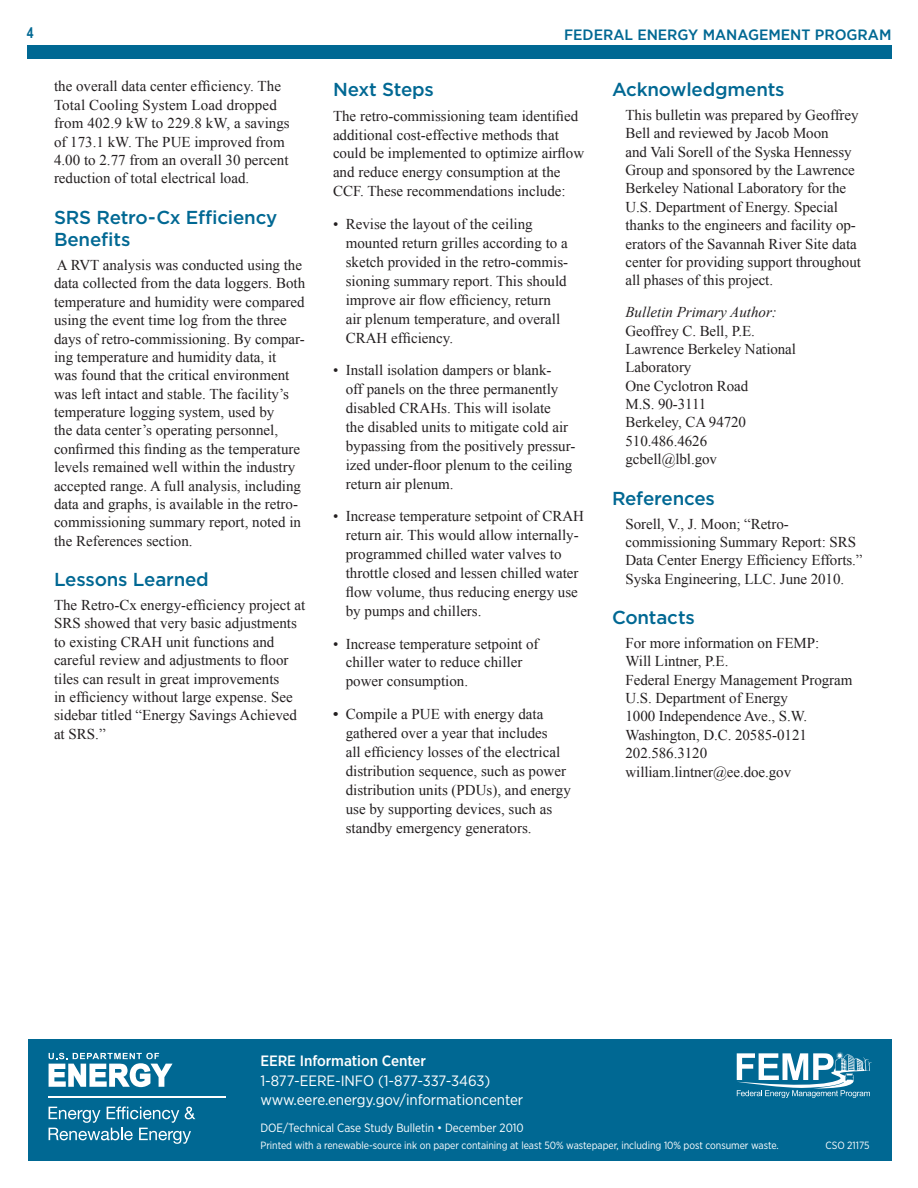
<style>
.page{position:relative;width:918px;height:1188px;background:#fff}
.page>*{position:absolute;margin:0;border:0;box-sizing:border-box;transform-origin:0 0}
.Subhead_1{font:500 18.75px/22.5px "Gotham";letter-spacing:-.01em;color:#006893}
.body_text{font:15px/18.3px "Times New Roman";color:#231f20}
.contact_names{font:15px/18.3px "Times New Roman";letter-spacing:-.005em;color:#231f20}
.body_text_bullets{font:15px/18.9px "Times New Roman";color:#231f20}
.body_text_bullets_la{font:15px/18.9px "Times New Roman";color:#231f20}
.H-attribution{font:15px "Gotham Narrow";letter-spacing:-.005em;color:#fff}
.program_name_page_2{font:500 15px "Gotham Narrow";color:#006893;scale:1.1 1}
.H-attribution-2{font:500 15px "Gotham Narrow";letter-spacing:-.005em;color:#fff}
.page_number{font:700 15px "Arial Narrow";color:#006893}
.H-printed_______ink{font:12px "Gotham Narrow";letter-spacing:-.005em;color:#fff}
.H-printed_______ink-2{font:10.5px "Gotham Narrow";letter-spacing:-.005em;color:#fff}
.s1{font-weight:700}
.s2{font-style:italic}
</style>
<div class="page">
<div style="left:27px;top:46px;width:864px;height:13px;background:#006893"></div>
<div style="left:28px;top:1039px;width:864px;height:122px;background:#006893"></div>
<svg style="left:736px;top:1052px;width:136px;height:46px"></svg>
<svg style="left:49px;top:1053px;width:124px;height:34px"></svg>
<hr style="left:49px;top:1096px;width:177px;height:1px;background:#fff">
<svg style="left:49px;top:1107px;width:146px;height:37px"></svg>
<p class="page_number" style="left:27px;top:22px;width:8px">4</p>
<p class="body_text" style="left:54px;top:77px;width:237px">the overall data center efficiency. The Total Cooling System Load dropped from 402.9 kW to 229.8 kW, a savings of 173.1 kW. The PUE improved from 4.00 to 2.77 from an overall 30 percent reduction of total electrical load.</p>
<p class="Subhead_1" style="left:54px;top:205px;width:225px">SRS Retro-Cx Efficiency<br>Benefits</p>
<p class="body_text" style="left:54px;top:256px;width:253px">A RVT analysis was conducted using the data collected from the data loggers. Both temperature and humidity were compared using the event time log from the three days of retro-commissioning. By compar&shy;ing temperature and humidity data, it<br>was found that the critical environment was left intact and stable. The facility’s temperature logging system, used by<br>the data center’s operating personnel, confirmed this finding as the temperature levels remained well within the industry accepted range. A full analysis, including data and graphs, is available in the retro&shy;commissioning summary report, noted in the References section.</p>
<p class="Subhead_1" style="left:54px;top:568px;width:156px">Lessons Learned</p>
<p class="body_text" style="left:54px;top:596px;width:253px">The Retro-Cx energy-efficiency project at SRS showed that very basic adjustments to existing CRAH unit functions and careful review and adjustments to floor tiles can result in great improvements<br>in efficiency without large expense. See sidebar titled “Energy Savings Achieved at SRS.”</p>
<p class="program_name_page_2" style="left:564px;top:25px;width:299px">FEDERAL ENERGY MANAGEMENT PROGRAM</p>
<p class="Subhead_1" style="left:333px;top:78px;width:102px">Next Steps</p>
<p class="body_text" style="left:333px;top:106px;width:253px;line-height:18.9px">The retro-commissioning team identified additional cost-effective methods that could be implemented to optimize airflow and reduce energy consumption at the CCF. These recommendations include:</p>
<p class="body_text_bullets" style="left:346px;top:214px;width:224px;text-indent:-13px">• Revise the layout of the ceiling mounted return grilles according to a sketch provided in the retro-commis&shy;sioning summary report. This should improve air flow efficiency, return air plenum temperature, and overall CRAH efficiency.</p>
<p class="body_text_bullets" style="left:346px;top:360px;width:231px;text-indent:-13px">• Install isolation dampers or blank-<br>off panels on the three permanently disabled CRAHs. This will isolate<br>the disabled units to mitigate cold air bypassing from the positively pressur&shy;ized under-floor plenum to the ceiling return air plenum.</p>
<p class="body_text_bullets" style="left:346px;top:507px;width:240px;text-indent:-13px">• Increase temperature setpoint of CRAH return air. This would allow internally&shy;programmed chilled water valves to throttle closed and lessen chilled water flow volume, thus reducing energy use by pumps and chillers.</p>
<p class="body_text_bullets" style="left:346px;top:634px;width:194px;text-indent:-13px">• Increase temperature setpoint of chiller water to reduce chiller power consumption.</p>
<p class="body_text_bullets_la" style="left:346px;top:704px;width:227px;text-indent:-13px"><span class="s1">•</span> Compile a PUE with energy data gathered over a year that includes<br>all efficiency losses of the electrical distribution sequence, such as power distribution units (PDUs), and energy use by supporting devices, such as standby emergency generators.</p>
<p class="Subhead_1" style="left:612px;top:78px;width:174px">Acknowledgments</p>
<p class="contact_names" style="left:626px;top:106px;width:237px">This bulletin was prepared by Geoffrey Bell and reviewed by Jacob Moon<br>and Vali Sorell of the Syska Hennessy Group and sponsored by the Lawrence Berkeley National Laboratory for the U.S. Department of Energy. Special thanks to the engineers and facility op&shy;erators of the Savannah River Site data center for providing support throughout all phases of this project.</p>
<p class="contact_names" style="left:626px;top:303px;width:172px"><span class="s2">Bulletin Primary Author:<br></span>Geoffrey C. Bell, P.E.<br>Lawrence Berkeley National<br>Laboratory<br>One Cyclotron Road<br>M.S. 90-3111<br>Berkeley, CA 94720<br>510.486.4626 gcbell@lbl.gov</p>
<p class="Subhead_1" style="left:612px;top:486px;width:104px">References</p>
<p class="contact_names" style="left:626px;top:514px;width:239px">Sorell, V., J. Moon; “Retro&shy;commissioning Summary Report: SRS Data Center Energy Efficiency Efforts.” Syska Engineering, LLC. June 2010.</p>
<p class="Subhead_1" style="left:612px;top:606px;width:85px">Contacts</p>
<p class="contact_names" style="left:626px;top:634px;width:228px">For more information on FEMP:<br>Will Lintner, P.E.<br>Federal Energy Management Program<br>U.S. Department of Energy<br>1000 Independence Ave., S.W.<br>Washington, D.C. 20585-0121<br>202.586.3120 william.lintner@ee.doe.gov</p>
<p class="H-attribution-2" style="left:260px;top:1051px;width:167px">EERE Information Center</p>
<p class="H-attribution" style="left:260px;top:1071px;width:231px">1-877-EERE-INFO (1-877-337-3463)</p>
<p class="H-attribution" style="left:260px;top:1091px;width:264px">www.eere.energy.gov/informationcenter</p>
<p class="H-printed_______ink" style="left:260px;top:1120px;width:265px">DOE/Technical Case Study Bulletin • December 2010</p>
<p class="H-printed_______ink-2" style="left:260px;top:1138px;width:520px">Printed with a renewable-source ink on paper containing at least 50% wastepaper, including 10% post consumer waste.</p>
<p class="H-printed_______ink-2" style="left:826px;top:1138px;width:45px">CSO 21175</p>
</div>
